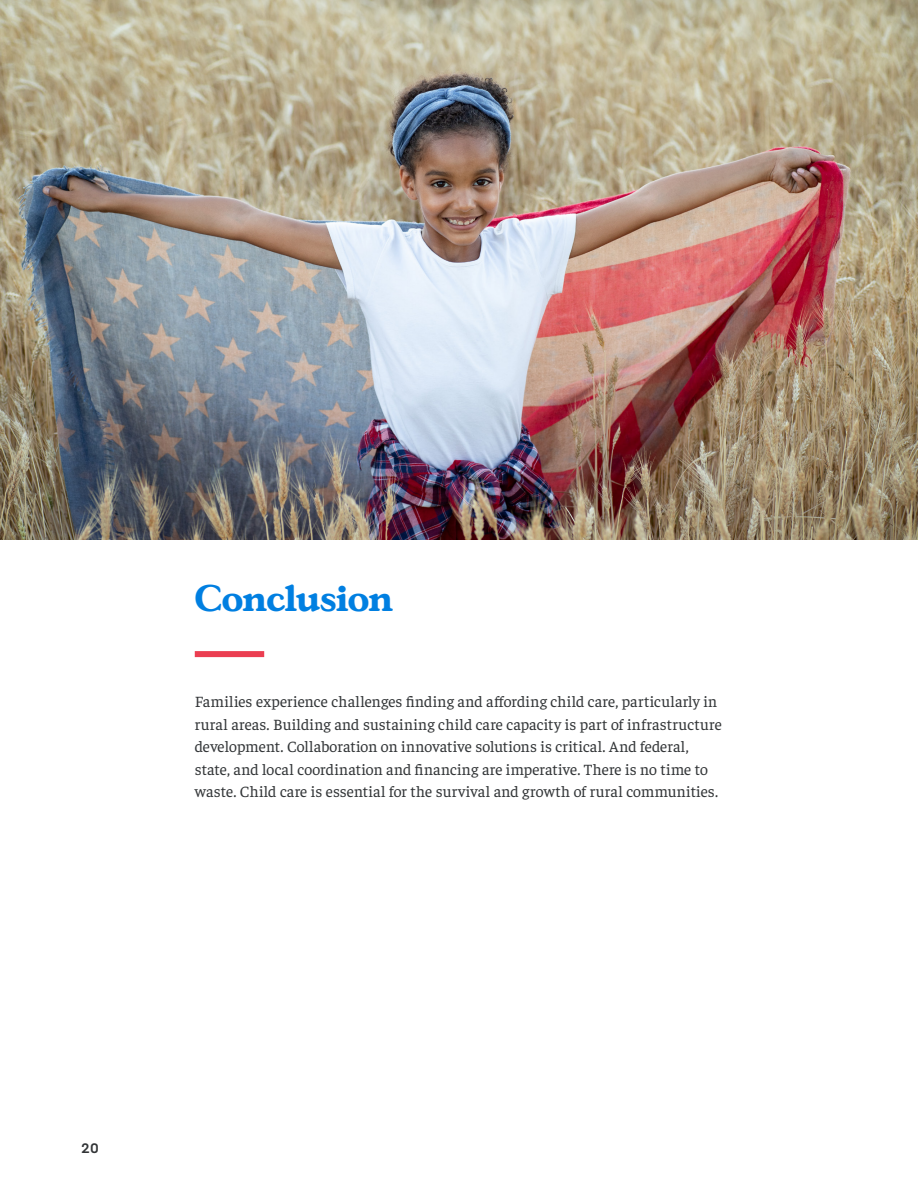
<style>
.page{position:relative;width:918px;height:1188px;background:#fff}
.page>*{position:absolute;margin:0;border:0;box-sizing:border-box;transform-origin:0 0}
.H1_-_Chapter_Titles{font:700 36px "Gascogne TS";letter-spacing:-.015em;color:#007fe1}
.Body_-_Report{font:300 15.75px/22.5px "Faustina";letter-spacing:.005em;color:#323537}
.t1{font:500 13.5px "Styrene A";color:#323537}
</style>
<div class="page">
<div style="left:195px;top:651px;width:69px;height:6px;background:#eb3e51"></div>
<img style="left:0;top:0;width:918px;height:539px">
<p class="H1_-_Chapter_Titles" style="left:195px;top:574px;width:200px">Conclusion</p>
<p class="Body_-_Report" style="left:195px;top:690px;width:529px">Families experience challenges finding and affording child care, particularly in rural areas. Building and sustaining child care capacity is part of infrastructure development. Collaboration on innovative solutions is critical. And federal, state, and local coordination and financing are imperative. There is no time to waste. Child care is essential for the survival and growth of rural communities.</p>
<p class="t1" style="left:81px;top:1136px;width:20px">20</p>
</div>
